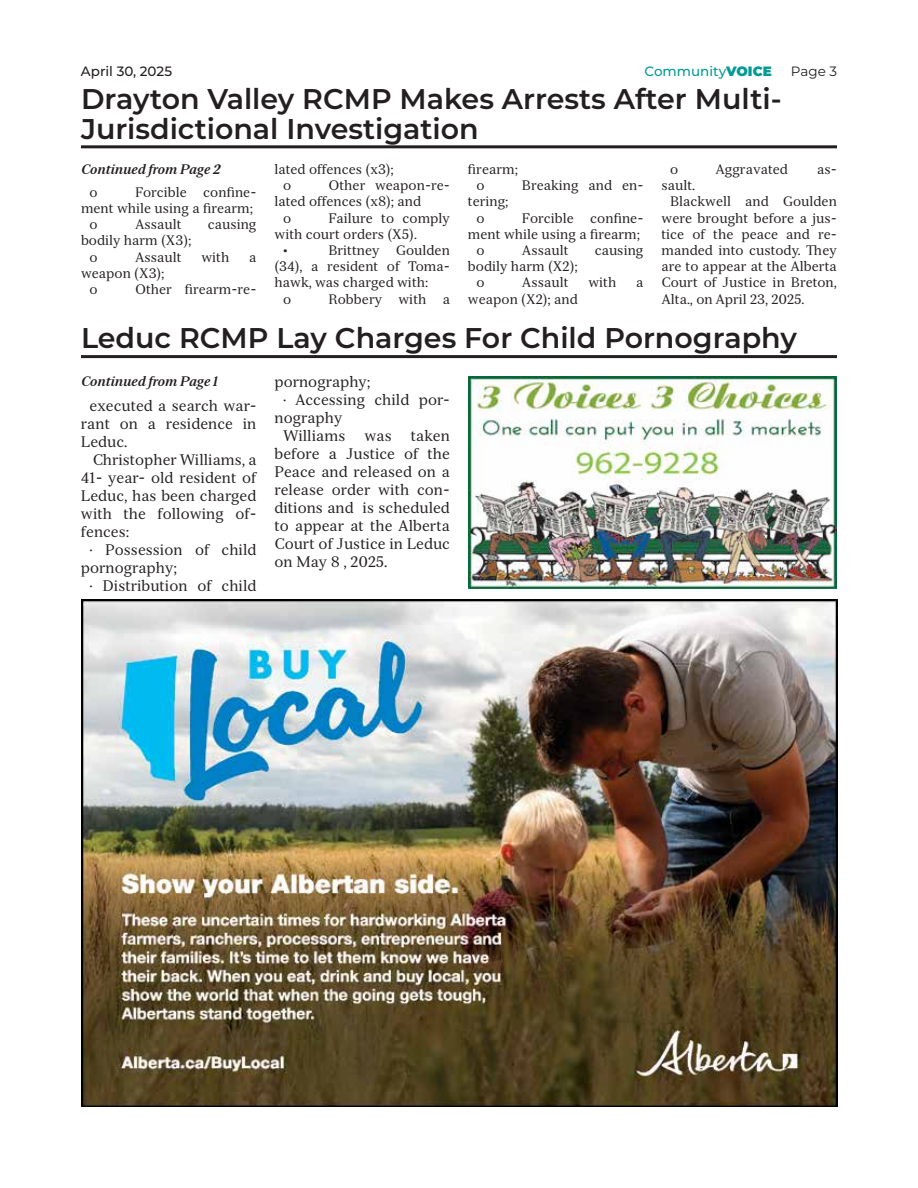
<style>
.page{position:relative;width:918px;height:1188px;background:#fff}
.page>*{position:absolute;margin:0;border:0;box-sizing:border-box;transform-origin:0 0}
.t1{font:600 28.5px/30px "Montserrat";color:#231f20}
.t2{font:15px/18px "Serif 12 Beta";color:#231f20;text-align:justify}
.t3{font:13.5px/16.2px "Serif 12 Beta";color:#231f20}
.t4{font:italic 700 13.5px "Serif 12 Beta";color:#231f20}
.t5{font:500 13.5px "Montserrat";color:#049b95}
.t6{font:500 13.5px "Montserrat";color:#231f20}
.t7{font:13.5px "Montserrat";color:#231f20}
.s1{font-weight:900}
</style>
<div class="page">
<hr style="left:81px;top:145px;width:756px;height:3px;background:#231f20">
<img style="left:81px;top:599px;width:756px;height:508px">
<hr style="left:81px;top:355px;width:756px;height:3px;background:#231f20">
<img style="left:468px;top:376px;width:369px;height:213px">
<p class="t6" style="left:81px;top:62px;width:93px">April 30, 2025</p>
<p class="t5" style="left:645px;top:62px;width:129px">Community<span class="s1">VOICE</span></p>
<p class="t7" style="left:791px;top:62px;width:48px">Page 3</p>
<h1 class="t1" style="left:81px;top:82px;width:702px">Drayton Valley RCMP Makes Arrests After Multi-<br>Jurisdictional Investigation</h1>
<p class="t4" style="left:81px;top:161px;width:140px">Continued from Page 2</p>
<p class="t3" style="left:90px;top:184px;width:10px">o</p>
<p class="t3" style="left:135px;top:184px;width:123px">Forcible confine-</p>
<p class="t3" style="left:81px;top:200px;width:174px">ment while using a firearm;</p>
<p class="t3" style="left:90px;top:216px;width:10px">o</p>
<p class="t3" style="left:135px;top:216px;width:48px">Assault</p>
<p class="t3" style="left:208px;top:216px;width:50px">causing</p>
<p class="t3" style="left:90px;top:233px;width:103px;text-indent:-9px">bodily harm (X3); o</p>
<p class="t3" style="left:283px;top:161px;width:112px;text-indent:-9px">lated offences (x3); o</p>
<p class="t3" style="left:670px;top:161px;width:10px">o</p>
<p class="t3" style="left:715px;top:161px;width:74px">Aggravated</p>
<p class="t3" style="left:817px;top:161px;width:21px">as-</p>
<p class="t3" style="left:661px;top:177px;width:35px">sault.</p>
<p class="t3" style="left:670px;top:194px;width:168px">Blackwell and Goulden</p>
<p class="t3" style="left:661px;top:210px;width:177px">were brought before a jus-</p>
<p class="t3" style="left:661px;top:226px;width:177px">tice of the peace and re-</p>
<p class="t3" style="left:661px;top:242px;width:177px">manded into custody. They</p>
<p class="t3" style="left:661px;top:258px;width:177px">are to appear at the Alberta</p>
<p class="t3" style="left:661px;top:275px;width:177px">Court of Justice in Breton,</p>
<p class="t3" style="left:661px;top:291px;width:145px">Alta., on April 23, 2025.</p>
<p class="t3" style="left:477px;top:161px;width:43px;text-indent:-9px">firearm; o</p>
<p class="t3" style="left:328px;top:177px;width:123px">Other weapon-re-</p>
<p class="t3" style="left:274px;top:194px;width:148px">lated offences (x8); and</p>
<p class="t3" style="left:283px;top:210px;width:10px">o</p>
<p class="t3" style="left:328px;top:210px;width:123px">Failure to comply</p>
<p class="t3" style="left:274px;top:226px;width:144px">with court orders (X5).</p>
<p class="t3" style="left:283px;top:242px;width:6px">•</p>
<p class="t3" style="left:328px;top:242px;width:123px">Brittney Goulden</p>
<p class="t3" style="left:274px;top:258px;width:177px">(34), a resident of Toma-</p>
<p class="t3" style="left:274px;top:275px;width:155px">hawk, was charged with:</p>
<p class="t3" style="left:283px;top:291px;width:10px">o</p>
<p class="t3" style="left:328px;top:291px;width:123px">Robbery with a</p>
<p class="t3" style="left:522px;top:177px;width:123px">Breaking and en-</p>
<p class="t3" style="left:477px;top:194px;width:33px;text-indent:-9px">tering; o</p>
<p class="t3" style="left:522px;top:210px;width:123px">Forcible confine-</p>
<p class="t3" style="left:468px;top:226px;width:174px">ment while using a firearm;</p>
<p class="t3" style="left:477px;top:242px;width:10px">o</p>
<p class="t3" style="left:522px;top:242px;width:48px">Assault</p>
<p class="t3" style="left:595px;top:242px;width:50px">causing</p>
<p class="t3" style="left:477px;top:258px;width:103px;text-indent:-9px">bodily harm (X2); o</p>
<p class="t3" style="left:135px;top:249px;width:48px">Assault</p>
<p class="t3" style="left:201px;top:249px;width:29px">with</p>
<p class="t3" style="left:249px;top:249px;width:9px">a</p>
<p class="t3" style="left:90px;top:265px;width:76px;text-indent:-9px">weapon (X3); o</p>
<p class="t3" style="left:522px;top:275px;width:48px">Assault</p>
<p class="t3" style="left:588px;top:275px;width:29px">with</p>
<p class="t3" style="left:636px;top:275px;width:9px">a</p>
<p class="t3" style="left:468px;top:291px;width:111px">weapon (X2); and</p>
<p class="t3" style="left:135px;top:281px;width:123px">Other firearm-re-</p>
<h1 class="t1" style="left:81px;top:322px;width:718px">Leduc RCMP Lay Charges For Child Pornography</h1>
<p class="t4" style="left:81px;top:373px;width:138px">Continued from Page 1</p>
<p class="t2" style="left:81px;top:397px;width:177px;text-indent:9px">executed a search war&shy;rant on a residence in Leduc.</p>
<p class="t2" style="left:93px;top:451px;width:165px">Christopher Williams, a</p>
<p class="t2" style="left:81px;top:469px;width:177px">41- year- old resident of</p>
<p class="t2" style="left:81px;top:487px;width:177px">Leduc, has been charged</p>
<p class="t2" style="left:81px;top:505px;width:177px">with the following of-</p>
<p class="t2" style="left:81px;top:523px;width:50px">fences:</p>
<p class="t2" style="left:90px;top:541px;width:168px">· Possession of child</p>
<p class="t2" style="left:81px;top:559px;width:98px">pornography;</p>
<p class="t2" style="left:90px;top:577px;width:168px">· Distribution of child</p>
<p class="t2" style="left:274px;top:373px;width:98px">pornography;</p>
<p class="t2" style="left:283px;top:391px;width:168px">· Accessing child por-</p>
<p class="t2" style="left:274px;top:409px;width:69px">nography</p>
<p class="t2" style="left:283px;top:427px;width:64px">Williams</p>
<p class="t2" style="left:365px;top:427px;width:29px">was</p>
<p class="t2" style="left:274px;top:427px;width:177px;text-indent:136px">taken before a Justice of the Peace and released on a release order with con&shy;ditions and is scheduled to appear at the Alberta Court of Justice in Leduc on May 8 , 2025.</p>
</div>
